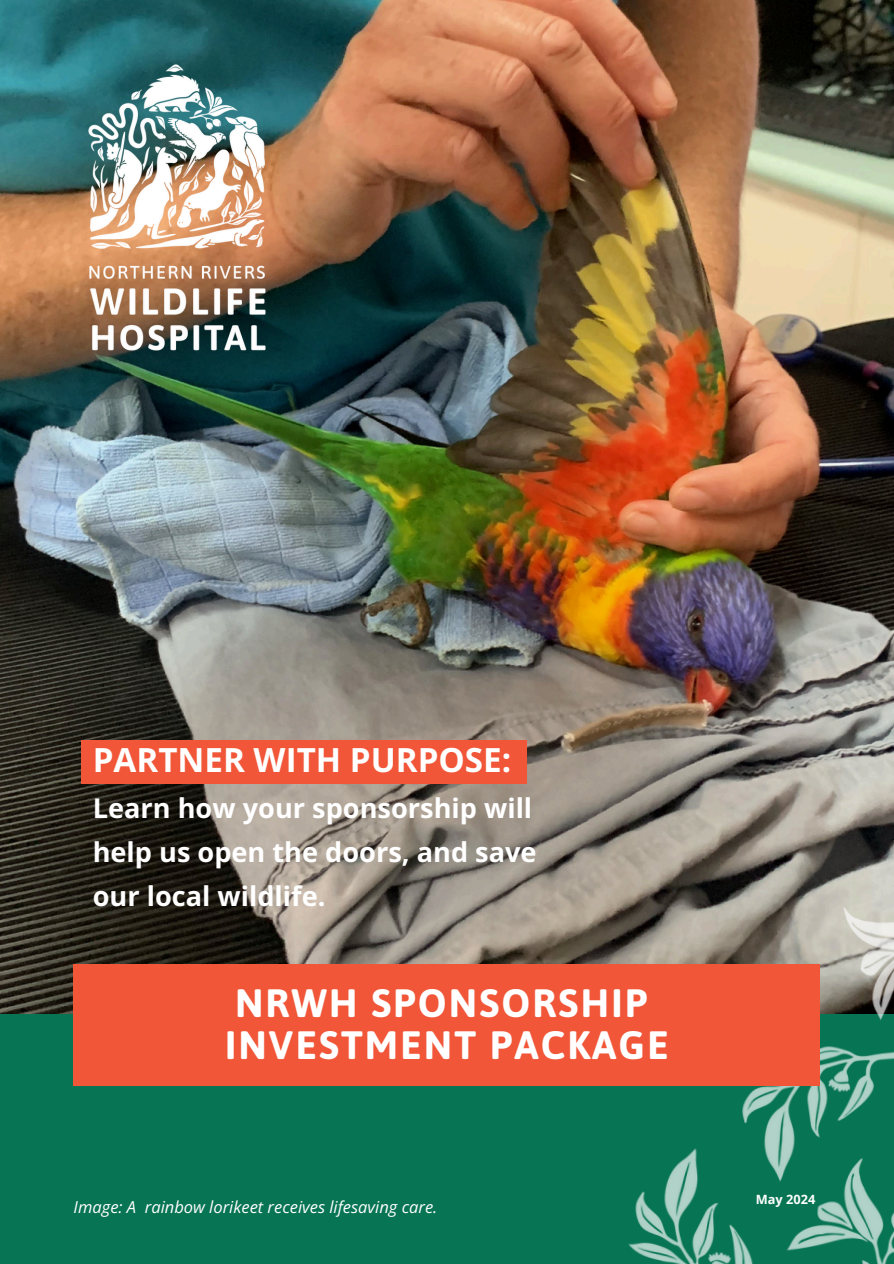
<style>
.page{position:relative;width:894px;height:1264px;background:#fff}
.page>*{position:absolute;margin:0;border:0;box-sizing:border-box;transform-origin:0 0}
.t1{font:700 39.6px/41.7px "Asap";letter-spacing:.055em;color:#fff}
.t2{font:700 33.15px "Open Sans";color:#fff}
.t3{font:700 27.15px/43.8px "Open Sans";color:#fff}
.t4{font:italic 16.5px "Open Sans";color:#fff}
.t5{font:700 12.75px "Open Sans";color:#fff}
</style>
<div class="page">
<div style="left:0;top:0;width:893px;height:1263px;background:#077453"></div>
<img style="left:0;top:0;width:893px;height:1012px">
<img style="left:74px;top:49px;width:207px;height:316px">
<img style="left:565px;top:869px;width:328px;height:394px">
<div style="left:74px;top:964px;width:745px;height:122px;background:#f15638"></div>
<div style="left:81px;top:739px;width:445px;height:44px;background:#f15638"></div>
<p class="t2" style="left:93px;top:736px;width:420px">PARTNER WITH PURPOSE:</p>
<p class="t3" style="left:93px;top:785px;width:445px">Learn how your sponsorship will help us open the doors, and save our local wildlife.</p>
<p class="t1" style="left:225px;top:982px;width:445px">NRWH SPONSORSHIP<br>INVESTMENT PACKAGE</p>
<h1 class="t4" style="left:74px;top:1195px;width:365px">Image: A rainbow lorikeet receives lifesaving care.</h1>
<p class="t5" style="left:755px;top:1190px;width:61px">May 2024</p>
</div>
